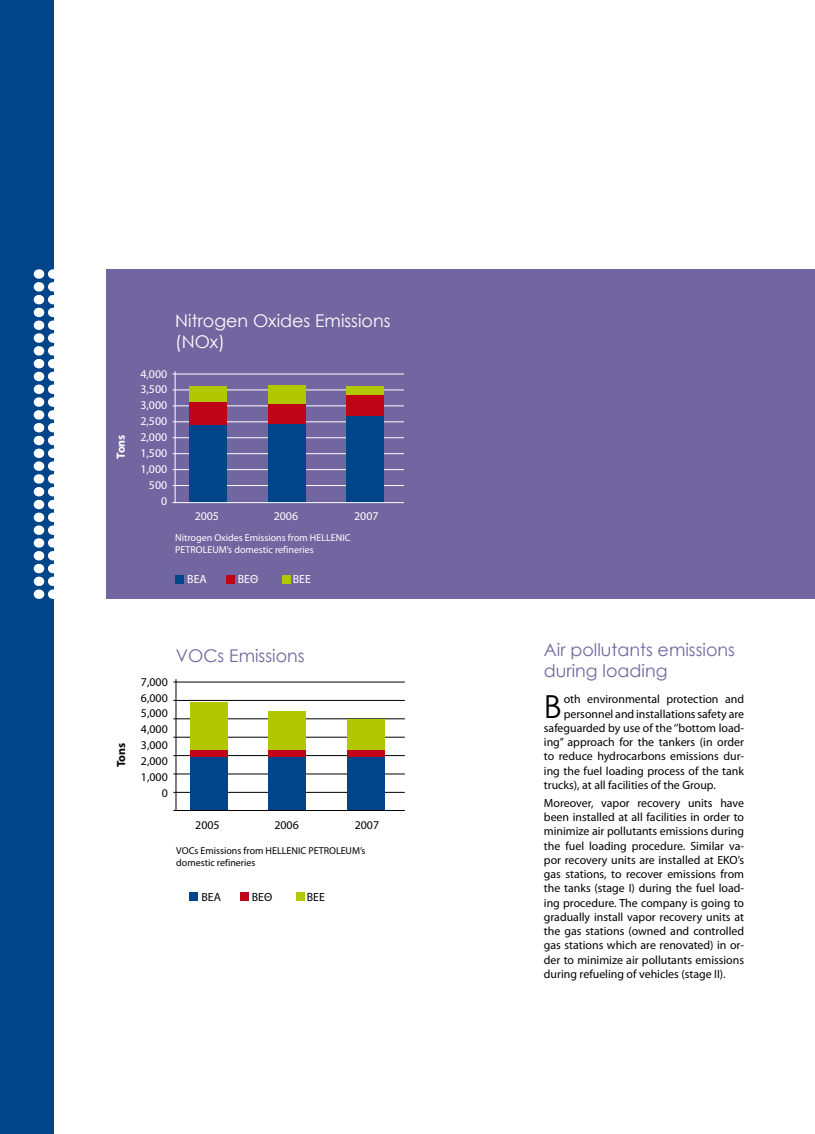
<style>
.page{position:relative;width:815px;height:1134px;background:#fff}
.page>*{position:absolute;margin:0;border:0;box-sizing:border-box;transform-origin:0 0}
.t1{font:31.75px "Century Gothic";color:#000}
.t2{font:17.5px/21px "Century Gothic";color:#7166a0}
.t3{font:17.5px/21px "Century Gothic";color:#fff}
.t4{font:11.88px/14.2px "Myriad Pro";color:#000;text-align:right}
.t5{font:11.88px/15.9px "Myriad Pro";color:#fff;text-align:right}
.t6{font:700 11.88px "Myriad Pro";color:#fff}
.t7{font:700 11.88px "Myriad Pro";color:#000}
.t8{font:10px/12px "Myriad Pro";color:#fff}
.t9{font:10px/12px "Myriad Pro";color:#000}
</style>
<div class="page">
<div style="left:0;top:0;width:53px;height:1134px;background:#004489"></div>
<div style="left:106px;top:269px;width:709px;height:330px;background:#7166a0"></div>
<div style="left:189px;top:892px;width:9px;height:9px;background:#004489"></div>
<div style="left:240px;top:892px;width:9px;height:9px;background:#c00418"></div>
<div style="left:296px;top:892px;width:9px;height:9px;background:#b1c800"></div>
<div style="left:175px;top:575px;width:9px;height:8px;background:#004489"></div>
<div style="left:226px;top:575px;width:9px;height:8px;background:#c00418"></div>
<div style="left:282px;top:575px;width:9px;height:8px;background:#b1c800"></div>
<svg style="left:173px;top:679px;width:232px;height:132px"></svg>
<svg style="left:173px;top:371px;width:231px;height:132px"></svg>
<svg style="left:34px;top:269px;width:20px;height:330px"></svg>
<p class="t6" style="left:113px;top:459px;width:26px;rotate:-90deg">Tons</p>
<p class="t5" style="left:140px;top:365px;width:28px">4,000<br>3,500<br>3,000<br>2,500<br>2,000<br>1,500<br>1,000<br>500<br>0</p>
<h2 class="t3" style="left:175px;top:310px;width:217px">Nitrogen Oxides Emissions (ΝΟx)</h2>
<p class="t5" style="left:195px;top:508px;width:26px">2005</p>
<p class="t5" style="left:274px;top:508px;width:26px">2006</p>
<p class="t5" style="left:354px;top:508px;width:26px">2007</p>
<p class="t8" style="left:175px;top:531px;width:177px">Nitrogen Oxides Emissions from HELLENIC<br>PETROLEUM’s domestic refineries</p>
<p class="t5" style="left:187px;top:571px;width:21px">ΒΕΑ</p>
<p class="t5" style="left:238px;top:571px;width:22px">ΒΕΘ</p>
<p class="t5" style="left:293px;top:571px;width:20px">ΒΕΕ</p>
<p class="t7" style="left:114px;top:767px;width:26px;rotate:-90deg">Tons</p>
<p class="t4" style="left:141px;top:674px;width:28px;line-height:15.9px">7,000<br>6,000<br>5,000<br>4,000<br>3,000<br>2,000<br>1,000<br>0</p>
<h2 class="t2" style="left:176px;top:644px;width:130px">VOCs Emissions</h2>
<p class="t4" style="left:195px;top:817px;width:26px">2005</p>
<p class="t4" style="left:274px;top:817px;width:26px">2006</p>
<p class="t4" style="left:355px;top:817px;width:26px">2007</p>
<p class="t9" style="left:176px;top:845px;width:191px">VOCs Emissions from HELLENIC PETROLEUM’s domestic refineries</p>
<p class="t4" style="left:201px;top:889px;width:21px">ΒΕΑ</p>
<p class="t4" style="left:252px;top:889px;width:22px">ΒΕΘ</p>
<p class="t4" style="left:307px;top:889px;width:20px">ΒΕΕ</p>
<h2 class="t2" style="left:544px;top:639px;width:193px">Air pollutants emissions during loading</h2>
<h1 class="t1" style="left:544px;top:684px;width:20px">B</h1>
<p class="t4" style="left:564px;top:692px;width:182px">oth environmental protection and</p>
<p class="t4" style="left:564px;top:706px;width:182px">personnel and installations safety are</p>
<p class="t4" style="left:544px;top:721px;width:202px">safeguarded by use of the ‘’bottom load-</p>
<p class="t4" style="left:544px;top:735px;width:202px">ing’’ approach for the tankers (in order</p>
<p class="t4" style="left:544px;top:749px;width:202px">to reduce hydrocarbons emissions dur-</p>
<p class="t4" style="left:544px;top:763px;width:202px">ing the fuel loading process of the tank</p>
<p class="t4" style="left:544px;top:778px;width:173px">trucks), at all facilities of the Group.</p>
<p class="t4" style="left:544px;top:795px;width:202px;text-align:justify">Moreover, vapor recovery units have been installed at all facilities in order to minimize air pollutants emissions during the fuel loading procedure. Similar va&shy;por recovery units are installed at EKO’s gas stations, to recover emissions from the tanks (stage I) during the fuel load&shy;ing procedure. The company is going to gradually install vapor recovery units at the gas stations (owned and controlled gas stations which are renovated) in or&shy;der to minimize air pollutants emissions during refueling of vehicles (stage II).</p>
</div>
